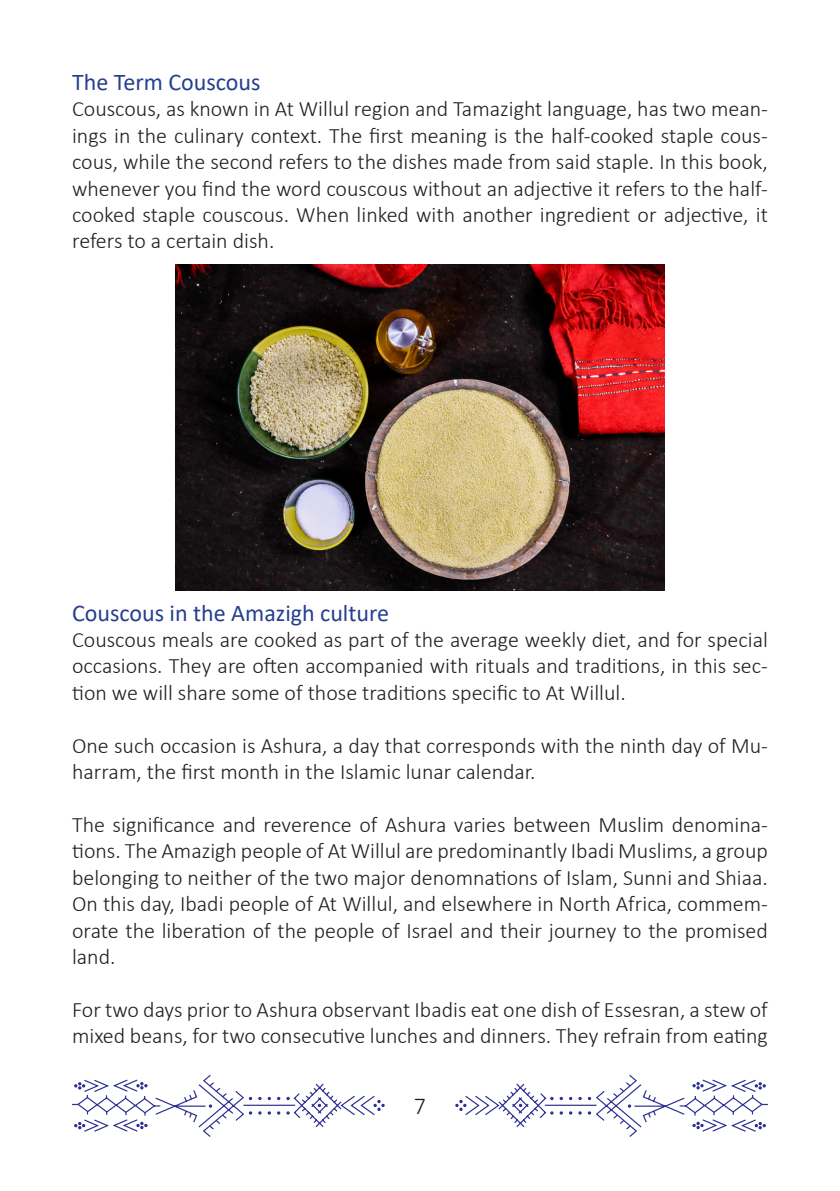
<style>
.page{position:relative;width:840px;height:1191px;background:#fff}
.page>*{position:absolute;margin:0;border:0;box-sizing:border-box;transform-origin:0 0}
.t1{font:24px "Calibri";color:#253f8e}
.t2{font:300 24px "Calibri";color:#231f20}
.t3{font:300 22px/26.4px "Calibri";color:#231f20;text-align:justify}
</style>
<div class="page">
<img style="left:176px;top:265px;width:487px;height:325px">
<svg style="left:455px;top:1075px;width:313px;height:62px"></svg>
<svg style="left:72px;top:1075px;width:312px;height:62px"></svg>
<h2 class="t1" style="left:72px;top:65px;width:190px">The Term Couscous</h2>
<p class="t3" style="left:72px;top:96px;width:697px">Couscous, as known in At Willul region and Tamazight language, has two mean&shy;ings in the culinary context. The first meaning is the half-cooked staple cous&shy;cous, while the second refers to the dishes made from said staple. In this book, whenever you find the word couscous without an adjective it refers to the half&shy;cooked staple couscous. When linked with another ingredient or adjective, it refers to a certain dish.</p>
<h2 class="t1" style="left:72px;top:596px;width:318px">Couscous in the Amazigh culture</h2>
<p class="t3" style="left:72px;top:626px;width:697px">Couscous meals are cooked as part of the average weekly diet, and for special occasions. They are often accompanied with rituals and traditions, in this sec&shy;tion we will share some of those traditions specific to At Willul.</p>
<p class="t3" style="left:72px;top:732px;width:697px">One such occasion is Ashura, a day that corresponds with the ninth day of Mu&shy;harram, the first month in the Islamic lunar calendar.</p>
<p class="t3" style="left:72px;top:811px;width:697px">The significance and reverence of Ashura varies between Muslim denomina&shy;tions. The Amazigh people of At Willul are predominantly Ibadi Muslims, a group belonging to neither of the two major denomnations of Islam, Sunni and Shiaa.<br>On this day, Ibadi people of At Willul, and elsewhere in North Africa, commem&shy;orate the liberation of the people of Israel and their journey to the promised land.</p>
<p class="t3" style="left:72px;top:996px;width:697px">For two days prior to Ashura observant Ibadis eat one dish of Essesran, a stew of mixed beans, for two consecutive lunches and dinners. They refrain from eating</p>
<p class="t2" style="left:413px;top:1091px;width:14px">7</p>
</div>
